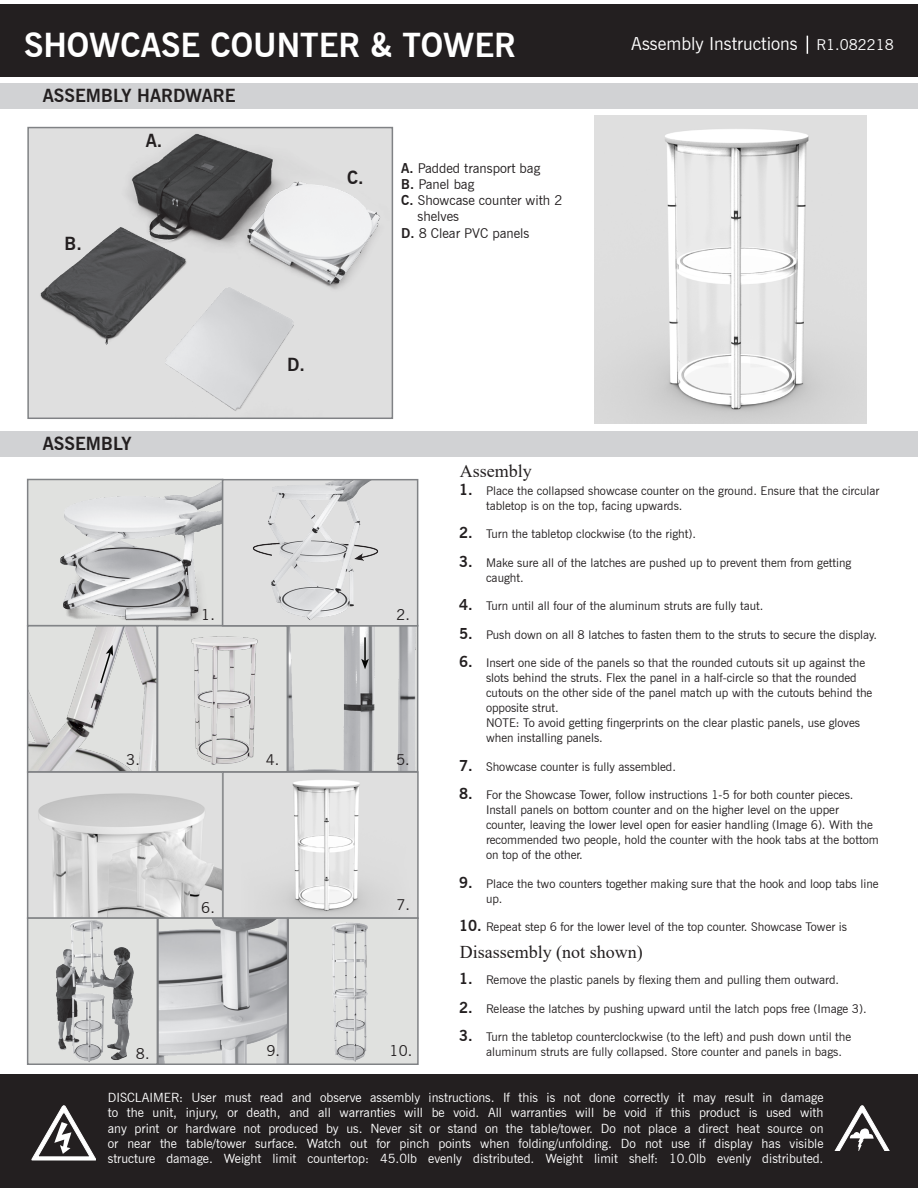
<style>
.page{position:relative;width:918px;height:1188px;background:#fff}
.page>*{position:absolute;margin:0;border:0;box-sizing:border-box;transform-origin:0 0}
.t1{font:700 33px "News Gothic BT";color:#fff}
.t2{font:700 27px "News Gothic BT";color:#fff}
.t3{font:700 18px "News Gothic BT";color:#231f20}
.t4{font:18px "Times New Roman";color:#231f20}
.t5{font:18px "News Gothic BT";color:#fff}
.t6{font:15px "News Gothic BT";color:#231f20}
.t7{font:15px "News Gothic BT";color:#fff}
.t8{font:13.5px/16.2px "News Gothic BT";color:#231f20}
.t9{font:12.75px/15.3px "News Gothic BT";color:#fff;text-align:justify}
.t10{font:12px/15px "News Gothic BT";color:#231f20}
.s1{font-weight:700}
.s2{font-weight:700;font-size:15px}
</style>
<div class="page">
<div style="left:0;top:431px;width:918px;height:26px;background:#d1d2d4"></div>
<div style="left:0;top:83px;width:918px;height:26px;background:#d1d2d4"></div>
<img style="left:30px;top:130px;width:360px;height:286px">
<div style="left:27px;top:127px;width:366px;height:292px;border:2px solid #808285"></div>
<div style="left:28px;top:479px;width:195px;height:147px;background:#e0e1df"></div>
<img style="left:60px;top:483px;width:160px;height:138px">
<div style="left:27px;top:479px;width:196px;height:147px;border:2px solid #808285"></div>
<img style="left:30px;top:628px;width:125px;height:142px">
<div style="left:27px;top:625px;width:131px;height:148px;border:2px solid #808285"></div>
<div style="left:158px;top:626px;width:129px;height:146px;background:#e0e1df"></div>
<div style="left:157px;top:625px;width:131px;height:148px;border:2px solid #808285"></div>
<svg style="left:290px;top:628px;width:125px;height:141px;background:#cecfcf"></svg>
<div style="left:287px;top:625px;width:131px;height:147px;border:2px solid #808285"></div>
<div style="left:223px;top:480px;width:195px;height:146px;background:#dfdfdf"></div>
<img style="left:252px;top:482px;width:127px;height:138px">
<div style="left:222px;top:479px;width:196px;height:148px;border:2px solid #808285"></div>
<svg style="left:30px;top:774px;width:190px;height:142px;background:#d6d6d6"></svg>
<div style="left:27px;top:771px;width:196px;height:148px;border:2px solid #808285"></div>
<svg style="left:30px;top:920px;width:125px;height:142px;background:#c4c5c4"></svg>
<div style="left:27px;top:917px;width:131px;height:148px;border:2px solid #808285"></div>
<svg style="left:225px;top:774px;width:191px;height:142px;background:#dfdfdf"></svg>
<div style="left:222px;top:771px;width:197px;height:148px;border:2px solid #808285"></div>
<svg style="left:160px;top:920px;width:125px;height:142px;background:#c2c3c5"></svg>
<div style="left:157px;top:917px;width:131px;height:148px;border:2px solid #808285"></div>
<div style="left:288px;top:918px;width:130px;height:146px;background:#e0e1df"></div>
<div style="left:287px;top:917px;width:132px;height:148px;border:2px solid #808285"></div>
<img style="left:594px;top:116px;width:273px;height:307px">
<div style="left:0;top:4px;width:918px;height:73px;background:#231f20"></div>
<div style="left:0;top:1074px;width:918px;height:114px;background:#231f20"></div>
<svg style="left:807px;top:36px;width:1px;height:18px"></svg>
<svg style="left:32px;top:1105px;width:64px;height:55px"></svg>
<svg style="left:834px;top:1105px;width:56px;height:46px"></svg>
<hr style="left:364px;top:637px;width:2px;height:24px;background:#040503">
<svg style="left:361px;top:659px;width:8px;height:10px"></svg>
<svg style="left:99px;top:645px;width:14px;height:40px"></svg>
<p class="t2" style="left:40px;top:17px;width:329px">PROMO COUNTER ROUND</p>
<p class="t2" style="left:274px;top:17px;width:67px">OVAL</p>
<p class="t7" style="left:269px;top:48px;width:20px">10</p>
<p class="t1" style="left:24px;top:25px;width:494px">SHOWCASE COUNTER &amp; TOWER</p>
<p class="t7" style="left:227px;top:48px;width:79px">R1.020917</p>
<p class="t3" style="left:43px;top:85px;width:194px">ASSEMBLY HARDWARE</p>
<p class="t3" style="left:65px;top:233px;width:19px">B.</p>
<p class="t3" style="left:146px;top:130px;width:18px">A.</p>
<p class="t3" style="left:43px;top:433px;width:90px">ASSEMBLY</p>
<p class="t3" style="left:347px;top:167px;width:18px">C.</p>
<p class="t8" style="left:401px;top:160px;width:141px"><span class="s1">A.</span> Padded transport bag</p>
<p class="t8" style="left:401px;top:176px;width:75px"><span class="s1">B.</span> Panel bag</p>
<p class="t8" style="left:418px;top:192px;width:147px;text-indent:-16px"><span class="s1">C.</span> Showcase counter with 2 shelves</p>
<p class="t8" style="left:401px;top:225px;width:130px"><span class="s1">D.</span> 8 Clear PVC panels</p>
<p class="t3" style="left:287px;top:354px;width:19px">D.</p>
<p class="t4" style="left:460px;top:459px;width:73px">Assembly</p>
<p class="t5" style="left:631px;top:33px;width:168px">Assembly Instructions</p>
<p class="t7" style="left:816px;top:35px;width:79px">R1.082218</p>
<p class="t10" style="left:486px;top:483px;width:395px;text-indent:-27px"><span class="s2">1.</span> Place the collapsed showcase counter on the ground. Ensure that the circular tabletop is on the top, facing upwards.</p>
<p class="t10" style="left:459px;top:526px;width:239px"><span class="s2">2.</span> Turn the tabletop clockwise (to the right).</p>
<p class="t10" style="left:486px;top:555px;width:367px;text-indent:-27px"><span class="s2">3.</span> Make sure all of the latches are pushed up to prevent them from getting caught.</p>
<p class="t10" style="left:459px;top:598px;width:306px"><span class="s2">4.</span> Turn until all four of the aluminum struts are fully taut.</p>
<p class="t10" style="left:459px;top:627px;width:420px"><span class="s2">5.</span> Push down on all 8 latches to fasten them to the struts to secure the display.</p>
<p class="t10" style="left:486px;top:655px;width:388px;text-indent:-27px"><span class="s2">6.</span> Insert one side of the panels so that the rounded cutouts sit up against the slots behind the struts. Flex the panel in a half-circle so that the rounded cutouts on the other side of the panel match up with the cutouts behind the opposite strut.<br>NOTE: To avoid getting fingerprints on the clear plastic panels, use gloves when installing panels.</p>
<p class="t10" style="left:459px;top:759px;width:219px"><span class="s2">7.</span> Showcase counter is fully assembled.</p>
<p class="t10" style="left:486px;top:787px;width:394px;text-indent:-27px"><span class="s2">8.</span> For the Showcase Tower, follow instructions 1-5 for both counter pieces.<br>Install panels on bottom counter and on the higher level on the upper counter, leaving the lower level open for easier handling (Image 6). With the recommended two people, hold the counter with the hook tabs at the bottom on top of the other.</p>
<p class="t10" style="left:486px;top:876px;width:394px;text-indent:-27px"><span class="s2">9.</span> Place the two counters together making sure that the hook and loop tabs line up.</p>
<p class="t10" style="left:459px;top:919px;width:390px"><span class="s2">10.</span> Repeat step 6 for the lower level of the top counter. Showcase Tower is</p>
<p class="t10" style="left:459px;top:972px;width:382px"><span class="s2">1.</span> Remove the plastic panels by flexing them and pulling them outward.</p>
<p class="t10" style="left:459px;top:1001px;width:409px"><span class="s2">2.</span> Release the latches by pushing upward until the latch pops free (Image 3).</p>
<p class="t10" style="left:486px;top:1029px;width:367px;text-indent:-27px"><span class="s2">3.</span> Turn the tabletop counterclockwise (to the left) and push down until the aluminum struts are fully collapsed. Store counter and panels in bags.</p>
<p class="t6" style="left:201px;top:606px;width:15px">1.</p>
<p class="t6" style="left:397px;top:606px;width:15px">2.</p>
<p class="t6" style="left:126px;top:751px;width:15px">3.</p>
<p class="t6" style="left:266px;top:751px;width:15px">4.</p>
<p class="t6" style="left:396px;top:751px;width:15px">5.</p>
<p class="t6" style="left:397px;top:896px;width:15px">7.</p>
<p class="t6" style="left:201px;top:898px;width:15px">6.</p>
<p class="t4" style="left:460px;top:939px;width:184px">Disassembly (not shown)</p>
<p class="t6" style="left:266px;top:1042px;width:15px">9.</p>
<p class="t6" style="left:390px;top:1042px;width:24px">10.</p>
<p class="t6" style="left:136px;top:1044px;width:15px">8.</p>
<p class="t9" style="left:108px;top:1090px;width:717px">DISCLAIMER: User must read and observe assembly instructions. If this is not done correctly it may result in damage to the unit, injury, or death, and all warranties will be void. All warranties will be void if this product is used with any print or hardware not produced by us. Never sit or stand on the table/tower. Do not place a direct heat source on or near the table/tower surface. Watch out for pinch points when folding/unfolding. Do not use if display has visible structure damage. Weight limit countertop: 45.0lb evenly distributed. Weight limit shelf: 10.0lb evenly distributed.</p>
</div>
